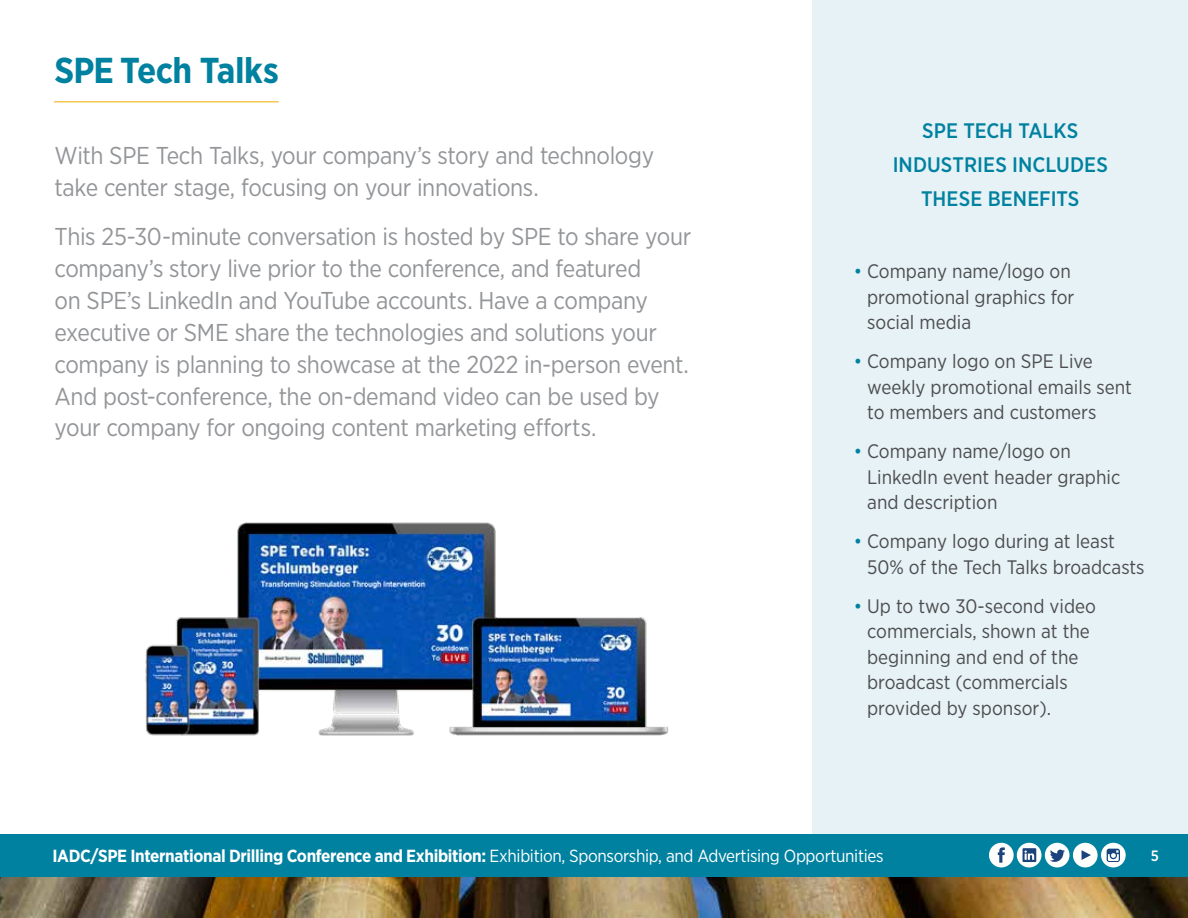
<style>
.page{position:relative;width:1188px;height:918px;background:#fff}
.page>*{position:absolute;margin:0;border:0;box-sizing:border-box;transform-origin:0 0}
.t1{font:700 36px "Gotham Narrow";letter-spacing:-.015em;color:#0081a0}
.t2{font:24.3px/32px "Gotham Narrow";letter-spacing:-.015em;color:#939598}
.t3{font:500 21px/34px "Gotham Narrow";color:#0081a0;text-align:center}
.t4{font:19.5px/25.5px "Gotham Narrow";color:#4d4d4f}
.t5{font:700 17.55px "Gotham Narrow";letter-spacing:-.02em;color:#fff}
.t6{font:500 15px "Gotham Narrow";color:#fff}
.s1{color:#0081a0}
.s2{font-weight:400}
</style>
<div class="page">
<div style="left:0;top:834px;width:1188px;height:44px;background:#0081a0"></div>
<img style="left:0;top:877px;width:1188px;height:41px">
<svg style="left:1101px;top:843px;width:25px;height:24px"></svg>
<div style="left:1073px;top:843px;width:25px;height:24px;background:#fffffe;border-radius:12px"></div>
<svg style="left:1082px;top:850px;width:9px;height:10px"></svg>
<div style="left:1045px;top:843px;width:25px;height:24px;background:#fffffe;border-radius:12px"></div>
<svg style="left:1050px;top:850px;width:15px;height:12px"></svg>
<div style="left:1017px;top:843px;width:24px;height:24px;background:#fffffe;border-radius:12px"></div>
<svg style="left:1023px;top:848px;width:13px;height:14px"></svg>
<div style="left:989px;top:843px;width:25px;height:24px;background:#fffffe;border-radius:12px"></div>
<svg style="left:998px;top:847px;width:7px;height:16px"></svg>
<hr style="left:54px;top:101px;width:225px;height:1px;background:#f0ab00">
<div style="left:813px;top:0;width:375px;height:834px;background:#e6f2f6"></div>
<img style="left:145px;top:522px;width:523px;height:214px">
<h1 class="t1" style="left:54px;top:47px;width:226px">SPE Tech Talks</h1>
<p class="t2" style="left:54px;top:139px;width:601px">With SPE Tech Talks, your company’s story and technology take center stage, focusing on your innovations.</p>
<p class="t2" style="left:54px;top:220px;width:638px">This 25-30-minute conversation is hosted by SPE to share your company’s story live prior to the conference, and featured<br>on SPE’s LinkedIn and YouTube accounts. Have a company executive or SME share the technologies and solutions your company is planning to showcase at the 2022 in-person event.<br>And post-conference, the on-demand video can be used by your company for ongoing content marketing efforts.</p>
<p class="t3" style="left:893px;top:113px;width:217px">SPE TECH TALKS<br>INDUSTRIES INCLUDES<br>THESE BENEFITS</p>
<p class="t4" style="left:867px;top:258px;width:209px;text-indent:-13px"><span class="s1">•</span> Company name/logo on promotional graphics for social media</p>
<p class="t4" style="left:867px;top:348px;width:266px;text-indent:-13px"><span class="s1">•</span> Company logo on SPE Live weekly promotional emails sent to members and customers</p>
<p class="t4" style="left:867px;top:438px;width:255px;text-indent:-13px"><span class="s1">•</span> Company name/logo on<br>LinkedIn event header graphic and description</p>
<p class="t4" style="left:867px;top:528px;width:279px;text-indent:-13px"><span class="s1">•</span> Company logo during at least<br>50% of the Tech Talks broadcasts</p>
<p class="t4" style="left:867px;top:593px;width:230px;text-indent:-13px"><span class="s1">•</span> Up to two 30-second video commercials, shown at the beginning and end of the broadcast (commercials provided by sponsor).</p>
<p class="t5" style="left:52px;top:844px;width:833px">IADC/SPE International Drilling Conference and Exhibition: <span class="s2">Exhibition, Sponsorship, and Advertising Opportunities</span></p>
<p class="t6" style="left:1151px;top:847px;width:10px">5</p>
</div>
